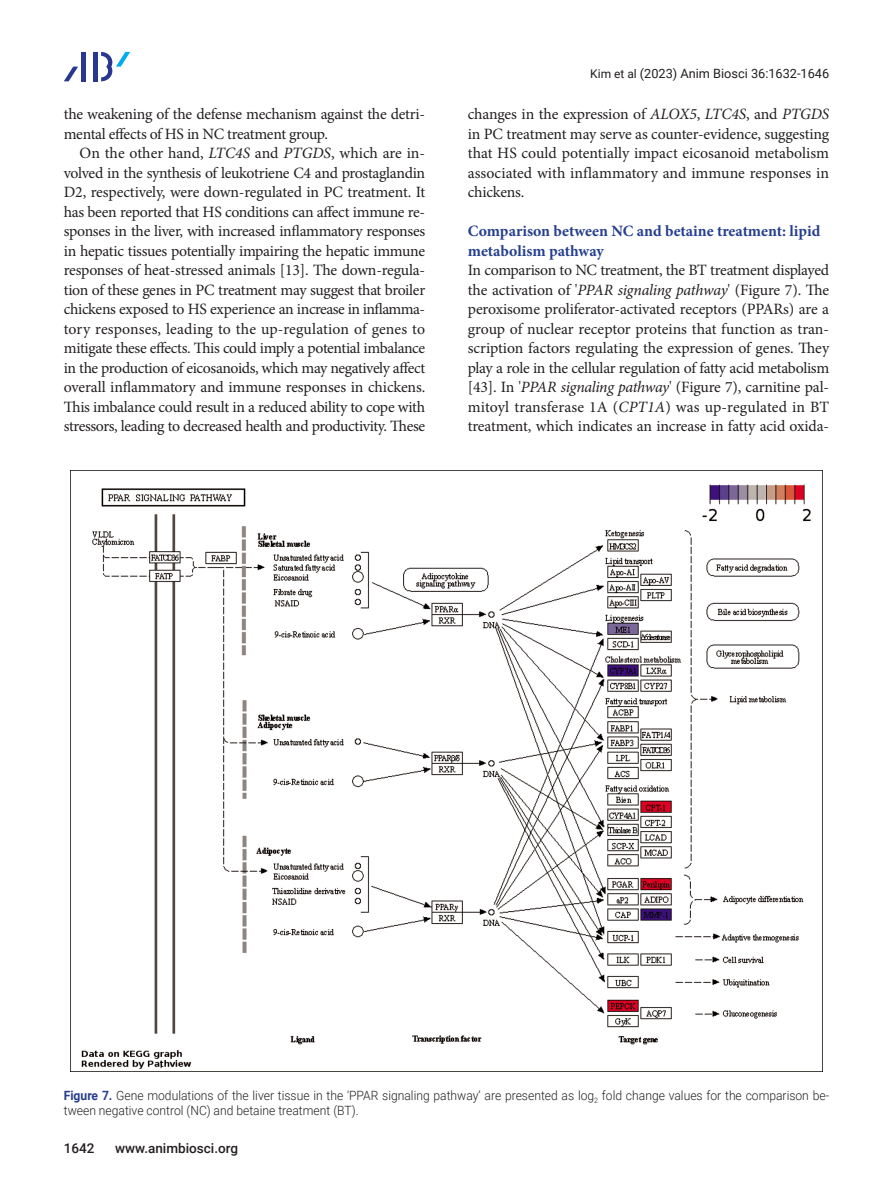
<style>
.page{position:relative;width:893px;height:1191px;background:#fff}
.page>*{position:absolute;margin:0;border:0;box-sizing:border-box;transform-origin:0 0}
.본문{font:15.75px/19.5px "Minion Pro";letter-spacing:-.02em;color:#231f20;text-align:justify}
.중제목{font:700 15.75px/19.5px "Minion Pro";color:#253f8e}
.t1{font:500 13.5px "Roboto";color:#231f20}
.표_그림__제목{font:300 12.75px/15px "Roboto";color:#231f20;scale:.95 1}
.t2{font:12.75px "Roboto";color:#231f20}
.s1{font-style:italic}
.s2{font-size:12px}
.s3{font-weight:700;color:#253f8e}
</style>
<div class="page">
<div style="left:93px;top:52px;width:5px;height:29px;background:#283890"></div>
<hr style="left:82px;top:52px;width:4px;height:29px;background:#283890">
<svg style="left:64px;top:67px;width:14px;height:14px"></svg>
<svg style="left:101px;top:52px;width:29px;height:29px"></svg>
<img style="left:71px;top:470px;width:751px;height:599px">
<p class="본문" style="left:64px;top:105px;width:363px">the weakening of the defense mechanism against the detri&shy;mental effects of HS in NC treatment group.</p>
<p class="본문" style="left:64px;top:144px;width:363px;text-indent:16px">On the other hand, <span class="s1">LTC4S</span> and <span class="s1">PTGDS</span>, which are in&shy;volved in the synthesis of leukotriene C4 and prostaglandin D2, respectively, were down-regulated in PC treatment. It has been reported that HS conditions can affect immune re&shy;sponses in the liver, with increased inflammatory responses in hepatic tissues potentially impairing the hepatic immune responses of heat-stressed animals [13]. The down-regula&shy;tion of these genes in PC treatment may suggest that broiler chickens exposed to HS experience an increase in inflamma&shy;tory responses, leading to the up-regulation of genes to mitigate these effects. This could imply a potential imbalance in the production of eicosanoids, which may negatively affect overall inflammatory and immune responses in chickens.<br>This imbalance could result in a reduced ability to cope with stressors, leading to decreased health and productivity. These</p>
<p class="t2" style="left:590px;top:65px;width:241px"><span class="s2">Kim et al</span> (2023) Anim Biosci 36:1632-1646</p>
<p class="본문" style="left:468px;top:105px;width:363px">changes in the expression of <span class="s1">ALOX5</span>, <span class="s1">LTC4S</span>, and <span class="s1">PTGDS </span>in PC treatment may serve as counter-evidence, suggesting that HS could potentially impact eicosanoid metabolism associated with inflammatory and immune responses in chickens.</p>
<p class="중제목" style="left:468px;top:221px;width:354px">Comparison between NC and betaine treatment: lipid metabolism pathway</p>
<p class="본문" style="left:468px;top:261px;width:363px">In comparison to NC treatment, the BT treatment displayed the activation of '<span class="s1">PPAR signaling pathway</span>' (Figure 7). The peroxisome proliferator-activated receptors (PPARs) are a group of nuclear receptor proteins that function as tran&shy;scription factors regulating the expression of genes. They play a role in the cellular regulation of fatty acid metabolism [43]. In '<span class="s1">PPAR signaling pathway</span>' (Figure 7), carnitine pal&shy;mitoyl transferase 1A (<span class="s1">CPT1A</span>) was up-regulated in BT treatment, which indicates an increase in fatty acid oxida-</p>
<p class="표_그림__제목" style="left:64px;top:1087px;width:807px"><span class="s3">Figure 7.</span> Gene modulations of the liver tissue in the 'PPAR signaling pathway’ are presented as log<sub>2</sub> fold change values for the comparison be&shy;tween negative control (NC) and betaine treatment (BT).</p>
<p class="t1" style="left:64px;top:1138px;width:32px">1642</p>
<p class="t1" style="left:115px;top:1138px;width:125px">www.animbiosci.org</p>
</div>
